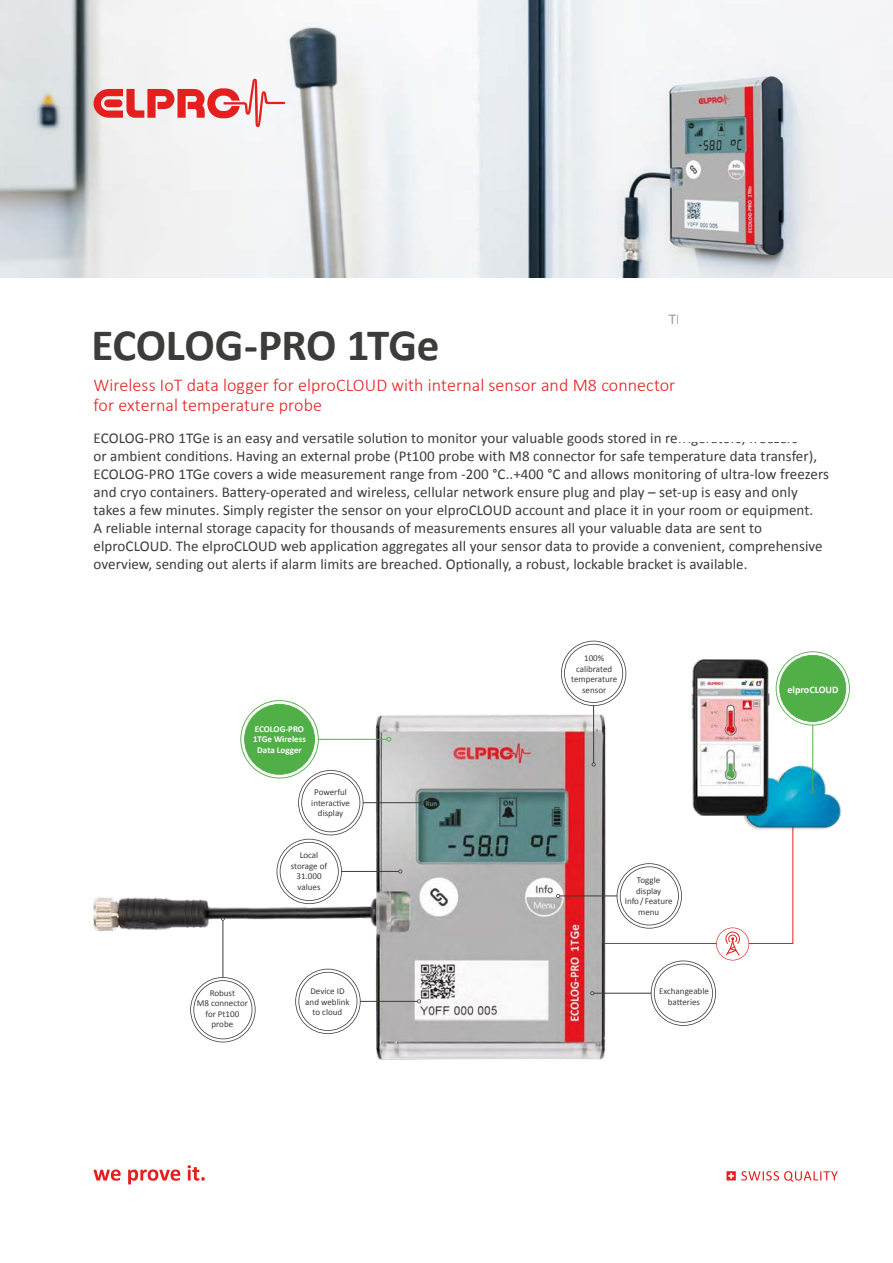
<style>
.page{position:relative;width:893px;height:1263px;background:#fff}
.page>*{position:absolute;margin:0;border:0;box-sizing:border-box;transform-origin:0 0}
.t1{font:700 45px "Calibri";letter-spacing:-.015em;color:#3c3c3b}
.t2{font:300 18px/19.5px "Calibri";letter-spacing:.005em;color:#e41f1e}
.t3{font:15px/18px "Calibri";letter-spacing:.005em;color:#3c3c3b}
.t4{font:700 10.05px "Calibri";color:#fff}
.t5{font:9px/10.5px "Calibri";color:#3c3c3b;text-align:center}
.t6{font:700 9px/10.5px "Calibri";color:#fff;text-align:center}
</style>
<div class="page">
<img style="left:0;top:0;width:893px;height:277px">
<svg style="left:94px;top:79px;width:191px;height:48px"></svg>
<svg style="left:94px;top:1165px;width:111px;height:19px"></svg>
<svg style="left:726px;top:1171px;width:112px;height:11px"></svg>
<img style="left:742px;top:763px;width:100px;height:68px">
<svg style="left:780px;top:651px;width:70px;height:74px"></svg>
<hr style="left:812px;top:725px;width:1px;height:65px;background:#50af47">
<svg style="left:810px;top:789px;width:5px;height:5px"></svg>
<img style="left:691px;top:659px;width:89px;height:156px">
<img style="left:92px;top:706px;width:525px;height:354px">
<hr style="left:318px;top:739px;width:69px;height:1px;background:#50af47">
<svg style="left:386px;top:737px;width:5px;height:5px"></svg>
<hr style="left:594px;top:993px;width:57px;height:1px;background:#3c3c3b">
<svg style="left:590px;top:991px;width:4px;height:4px"></svg>
<svg style="left:295px;top:969px;width:66px;height:65px"></svg>
<hr style="left:360px;top:1001px;width:57px;height:1px;background:#3c3c3b">
<svg style="left:417px;top:999px;width:4px;height:4px"></svg>
<svg style="left:190px;top:977px;width:66px;height:65px"></svg>
<hr style="left:223px;top:920px;width:1px;height:58px;background:#3c3c3b">
<svg style="left:221px;top:917px;width:4px;height:4px"></svg>
<hr style="left:363px;top:802px;width:57px;height:1px;background:#3c3c3b">
<svg style="left:420px;top:801px;width:4px;height:4px"></svg>
<svg style="left:240px;top:700px;width:123px;height:204px"></svg>
<hr style="left:341px;top:871px;width:58px;height:1px;background:#3c3c3b">
<svg style="left:398px;top:869px;width:4px;height:4px"></svg>
<svg style="left:617px;top:863px;width:132px;height:163px"></svg>
<hr style="left:560px;top:895px;width:57px;height:1px;background:#3c3c3b">
<svg style="left:556px;top:894px;width:4px;height:4px"></svg>
<svg style="left:561px;top:641px;width:65px;height:65px"></svg>
<hr style="left:593px;top:705px;width:1px;height:58px;background:#3c3c3b">
<svg style="left:592px;top:762px;width:4px;height:4px"></svg>
<h1 class="t1" style="left:91px;top:317px;width:350px">ECOLOG-PRO 1TGe</h1>
<p class="t2" style="left:94px;top:375px;width:583px">Wireless IoT data logger for elproCLOUD with internal sensor and M8 connector for external temperature probe</p>
<p class="t3" style="left:94px;top:429px;width:737px">ECOLOG-PRO 1TGe is an easy and versatile solution to monitor your valuable goods stored in refrigerators, freezers<br>or ambient conditions. Having an external probe (Pt100 probe with M8 connector for safe temperature data transfer), ECOLOG-PRO 1TGe covers a wide measurement range from -200 °C..+400 °C and allows monitoring of ultra-low freezers and cryo containers. Battery-operated and wireless, cellular network ensure plug and play – set-up is easy and only takes a few minutes. Simply register the sensor on your elproCLOUD account and place it in your room or equipment.<br>A reliable internal storage capacity for thousands of measurements ensures all your valuable data are sent to elproCLOUD. The elproCLOUD web application aggregates all your sensor data to provide a convenient, comprehensive overview, sending out alerts if alarm limits are breached. Optionally, a robust, lockable bracket is available.</p>
<p class="t6" style="left:253px;top:723px;width:54px">ECOLOG-PRO<br>1TGe Wireless<br>Data Logger</p>
<p class="t5" style="left:311px;top:787px;width:40px">Powerful interactive display</p>
<p class="t5" style="left:291px;top:849px;width:38px">Local storage of<br>31.000 values</p>
<p class="t5" style="left:571px;top:652px;width:48px">100% calibrated temperature sensor</p>
<p class="t5" style="left:625px;top:874px;width:49px">Toggle display<br>Info/ Feature menu</p>
<p class="t5" style="left:197px;top:987px;width:53px">Robust<br>M8 connector for Pt100 probe</p>
<p class="t5" style="left:305px;top:985px;width:46px">Device ID and weblink to cloud</p>
<p class="t5" style="left:659px;top:985px;width:51px">Exchangeable batteries</p>
<p class="t4" style="left:787px;top:683px;width:52px">elproCLOUD</p>
</div>
